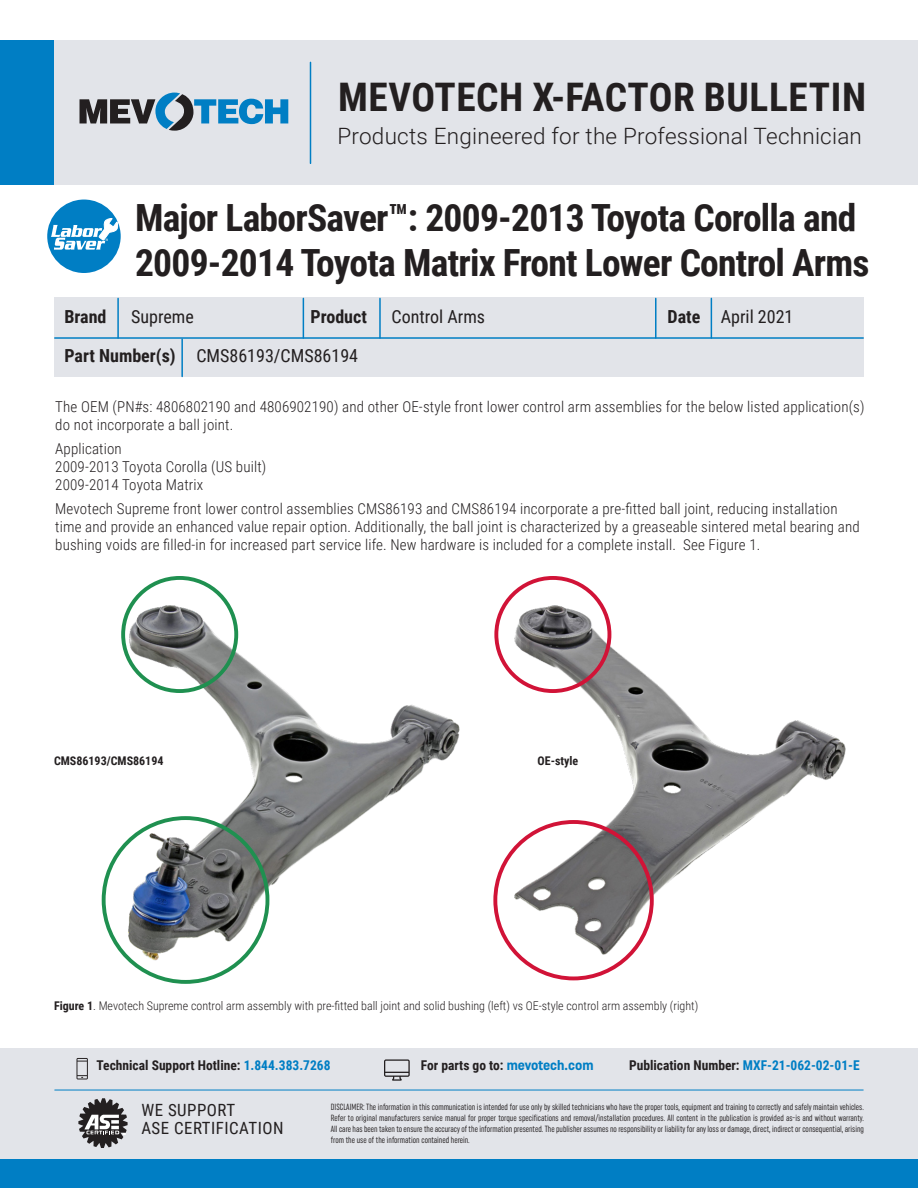
<style>
.page{position:relative;width:918px;height:1188px;background:#fff}
.page>*{position:absolute;margin:0;border:0;box-sizing:border-box;transform-origin:0 0}
.t1{font:700 39.3px "Roboto Condensed";letter-spacing:.015em;color:#231f20}
.t2{font:700 37.5px/45px "Roboto Condensed";letter-spacing:-.02em;color:#231f20}
.t3{font:300 22.5px "Roboto";letter-spacing:.01em;color:#231f20}
.t4{font:18px "Roboto Condensed";color:#231f20}
.t5{font:700 18px "Roboto Condensed";color:#231f20}
.t6{font:16.8px "Roboto Condensed";letter-spacing:.03em;color:#231f20}
.t7{font:300 15px/18px "Roboto Condensed";letter-spacing:.01em;color:#231f20}
.t8{font:700 13.5px "Roboto Condensed";color:#231f20}
.t9{font:300 12px "Roboto Condensed";color:#231f20}
.t10{font:700 12px "Roboto Condensed";color:#231f20}
.t11{font:extra-condensed 9px/10.8px "Uniform";color:#231f20;text-align:justify}
.s1{font-weight:700}
.s2{color:#007ec4}
.s3{font-family:"Uniform Condensed";font-size:14.25px;color:#007ec4}
</style>
<div class="page">
<div style="left:44px;top:40px;width:874px;height:145px;background:#e2e4e9"></div>
<div style="left:0;top:40px;width:54px;height:145px;background:#007ec4"></div>
<hr style="left:310px;top:62px;width:1px;height:101px;background:#007ec4">
<svg style="left:80px;top:93px;width:208px;height:38px"></svg>
<img style="left:514px;top:605px;width:331px;height:350px">
<div style="left:493px;top:820px;width:161px;height:160px;border:4px solid #d11337;border-radius:50%"></div>
<div style="left:47px;top:200px;width:74px;height:73px;background:#007ec4;border-radius:50%"></div>
<svg style="left:51px;top:218px;width:68px;height:32px"></svg>
<div style="left:54px;top:298px;width:810px;height:79px;background:#e2e4e9"></div>
<hr style="left:303px;top:298px;width:1px;height:40px;background:#007ec4">
<hr style="left:655px;top:298px;width:2px;height:40px;background:#007ec4">
<hr style="left:379px;top:298px;width:2px;height:40px;background:#007ec4">
<hr style="left:711px;top:298px;width:1px;height:40px;background:#007ec4">
<hr style="left:117px;top:298px;width:2px;height:40px;background:#007ec4">
<hr style="left:55px;top:337px;width:808px;height:2px;background:#007ec4">
<hr style="left:181px;top:339px;width:2px;height:37px;background:#007ec4">
<img style="left:128px;top:605px;width:332px;height:356px">
<div style="left:102px;top:816px;width:167px;height:168px;border:4px solid #1f9050;border-radius:50%"></div>
<div style="left:121px;top:576px;width:117px;height:117px;border:4px solid #1f9050;border-radius:50%"></div>
<div style="left:494px;top:576px;width:117px;height:117px;border:4px solid #d11337;border-radius:50%"></div>
<div style="left:0;top:1049px;width:918px;height:139px;background:#e2e4e9"></div>
<div style="left:0;top:1160px;width:918px;height:28px;background:#007ec4"></div>
<svg style="left:78px;top:1098px;width:50px;height:50px"></svg>
<svg style="left:76px;top:1058px;width:12px;height:21px"></svg>
<svg style="left:384px;top:1059px;width:26px;height:22px"></svg>
<hr style="left:55px;top:1090px;width:808px;height:1px;background:#007ec4">
<p class="t1" style="left:338px;top:70px;width:529px">MEVOTECH X-FACTOR BULLETIN</p>
<p class="t3" style="left:338px;top:120px;width:526px">Products Engineered for the Professional Technician</p>
<p class="t2" style="left:135px;top:194px;width:736px">Major LaborSaver™: 2009-2013 Toyota Corolla and<br>2009-2014 Toyota Matrix Front Lower Control Arms</p>
<p class="t5" style="left:64px;top:304px;width:44px">Brand</p>
<p class="t4" style="left:131px;top:304px;width:64px">Supreme</p>
<p class="t5" style="left:310px;top:304px;width:58px">Product</p>
<p class="t4" style="left:392px;top:304px;width:95px">Control Arms</p>
<p class="t4" style="left:668px;top:304px;width:128px"><span class="s1">Date</span> April 2021</p>
<p class="t4" style="left:64px;top:343px;width:295px"><span class="s1">Part Number(s)</span> CMS86193/CMS86194</p>
<p class="t7" style="left:55px;top:397px;width:811px">The OEM (PN#s: 4806802190 and 4806902190) and other OE-style front lower control arm assemblies for the below listed application(s) do not incorporate a ball joint.</p>
<p class="t7" style="left:55px;top:439px;width:213px">Application<br>2009-2013 Toyota Corolla (US built)<br>2009-2014 Toyota Matrix</p>
<p class="t7" style="left:55px;top:499px;width:806px">Mevotech Supreme front lower control assemblies CMS86193 and CMS86194 incorporate a pre-fitted ball joint, reducing installation time and provide an enhanced value repair option. Additionally, the ball joint is characterized by a greaseable sintered metal bearing and bushing voids are filled-in for increased part service life. New hardware is included for a complete install. See Figure 1.</p>
<p class="t10" style="left:54px;top:752px;width:111px">CMS86193/CMS86194</p>
<p class="t10" style="left:538px;top:752px;width:42px">OE-style</p>
<p class="t9" style="left:54px;top:997px;width:646px"><span class="s1">Figure 1</span>. Mevotech Supreme control arm assembly with pre-fitted ball joint and solid bushing (left) vs OE-style control arm assembly (right)</p>
<p class="t8" style="left:97px;top:1055px;width:236px">Technical Support Hotline: <span class="s2">1.844.383.7268</span></p>
<p class="t8" style="left:421px;top:1055px;width:174px">For parts go to: <span class="s3">mevotech.com</span></p>
<p class="t8" style="left:629px;top:1055px;width:232px">Publication Number: <span class="s2">MXF-21-062-02-01-E</span></p>
<p class="t6" style="left:141px;top:1098px;width:95px">WE SUPPORT</p>
<p class="t6" style="left:141px;top:1116px;width:144px">ASE CERTIFICATION</p>
<p class="t11" style="left:331px;top:1102px;width:535px">DISCLAIMER: The information in this communication is intended for use only by skilled technicians who have the proper tools, equipment and training to correctly and safely maintain vehicles.<br>Refer to original manufacturers service manual for proper torque specifications and removal/installation procedures. All content in the publication is provided as-is and without warranty.<br>All care has been taken to ensure the accuracy of the information presented. The publisher assumes no responsibility or liability for any loss or damage, direct, indirect or consequential, arising from the use of the information contained herein.</p>
</div>
